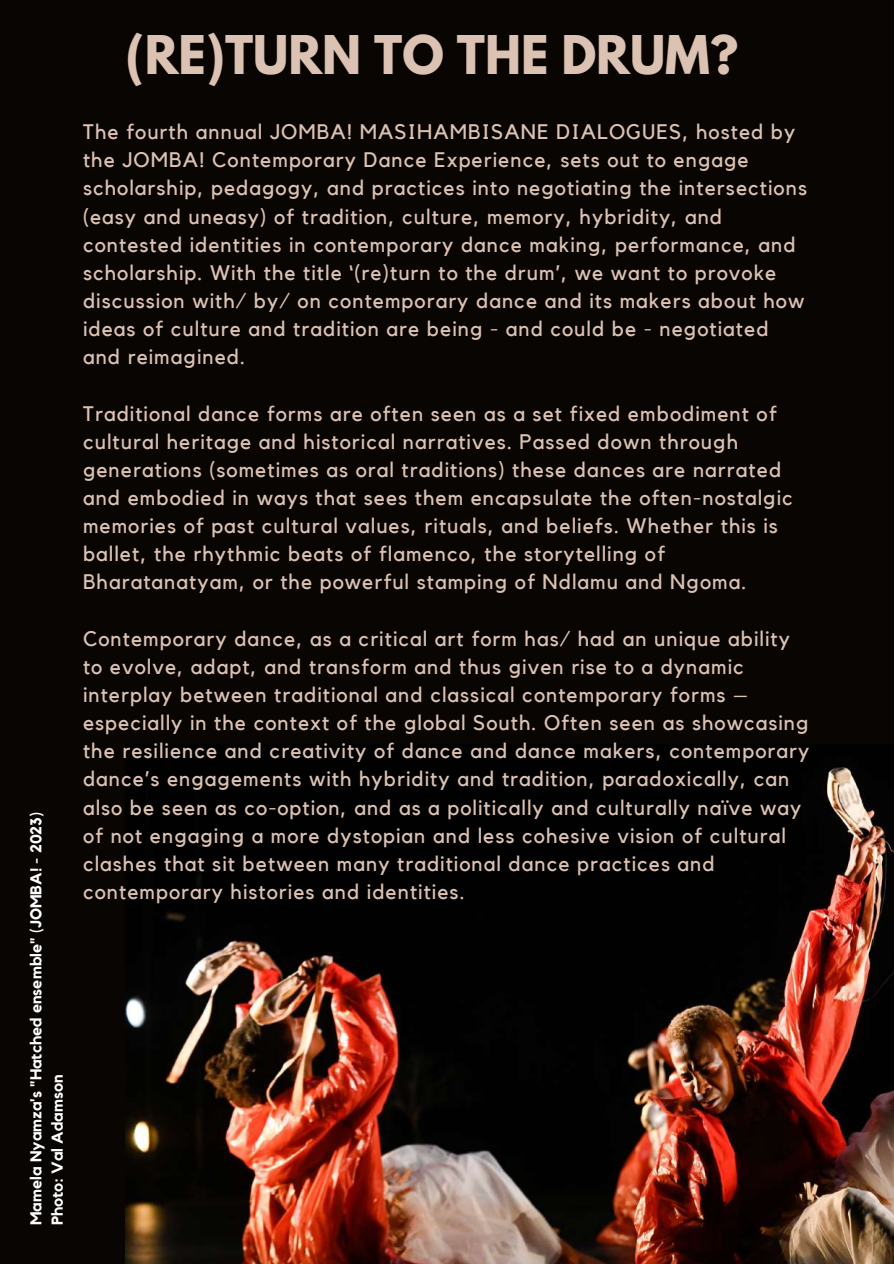
<style>
.page{position:relative;width:894px;height:1264px;background:#fff}
.page>*{position:absolute;margin:0;border:0;box-sizing:border-box;transform-origin:0 0}
.t1{font:700 47.25px "League Spartan";color:#dbc2b2}
.t2{font:21px/28.2px "Kollektif";letter-spacing:.05em;color:#dbc2b2}
.t3{font:700 15.75px/21.3px "Kollektif";color:#fff}
</style>
<div class="page">
<div style="left:0;top:0;width:893px;height:1263px;background:#080503"></div>
<img style="left:126px;top:767px;width:767px;height:496px">
<p class="t3" style="left:26px;top:1225px;width:414px;rotate:-90deg">Mamela Nyamza's "Hatched ensemble" (JOMBA! - 2023)<br>Photo: Val Adamson</p>
<h1 class="t1" style="left:126px;top:31px;width:614px">(RE)TURN TO THE DRUM?</h1>
<p class="t2" style="left:83px;top:119px;width:725px">The fourth annual JOMBA! MASIHAMBISANE DIALOGUES, hosted by the JOMBA! Contemporary Dance Experience, sets out to engage scholarship, pedagogy, and practices into negotiating the intersections (easy and uneasy) of tradition, culture, memory, hybridity, and contested identities in contemporary dance making, performance, and scholarship. With the title ‘(re)turn to the drum’, we want to provoke discussion with/ by/ on contemporary dance and its makers about how ideas of culture and tradition are being - and could be - negotiated and reimagined.</p>
<p class="t2" style="left:83px;top:400px;width:711px">Traditional dance forms are often seen as a set fixed embodiment of cultural heritage and historical narratives. Passed down through generations (sometimes as oral traditions) these dances are narrated and embodied in ways that sees them encapsulate the often-nostalgic memories of past cultural values, rituals, and beliefs. Whether this is ballet, the rhythmic beats of flamenco, the storytelling of Bharatanatyam, or the powerful stamping of Ndlamu and Ngoma.</p>
<p class="t2" style="left:83px;top:625px;width:727px">Contemporary dance, as a critical art form has/ had an unique ability to evolve, adapt, and transform and thus given rise to a dynamic interplay between traditional and classical contemporary forms – especially in the context of the global South. Often seen as showcasing the resilience and creativity of dance and dance makers, contemporary dance’s engagements with hybridity and tradition, paradoxically, can also be seen as co-option, and as a politically and culturally naïve way of not engaging a more dystopian and less cohesive vision of cultural clashes that sit between many traditional dance practices and contemporary histories and identities.</p>
</div>
